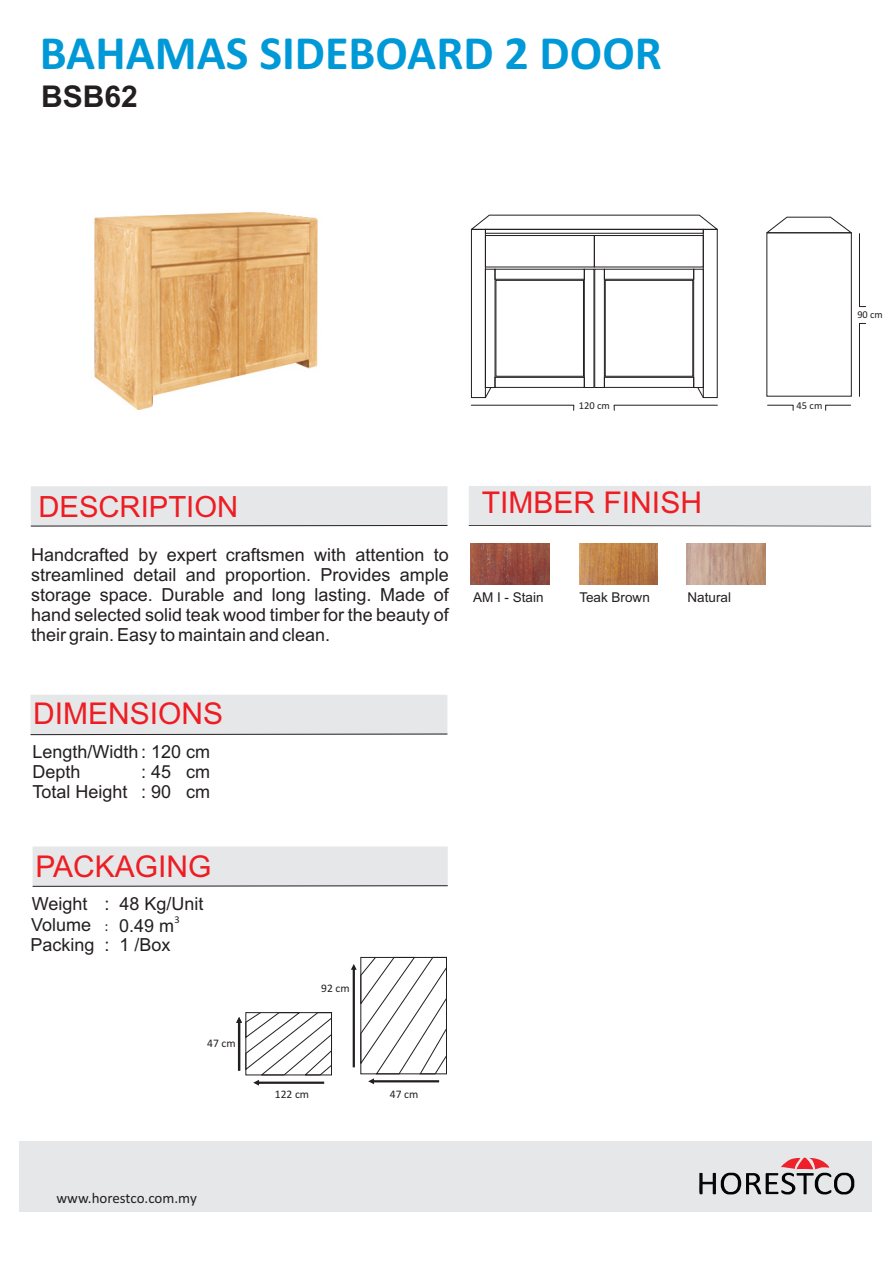
<style>
.page{position:relative;width:893px;height:1263px;background:#fff}
.page>*{position:absolute;margin:0;border:0;box-sizing:border-box;transform-origin:0 0}
.t1{font:700 48px "Calibri";color:#0099d8}
.t2{font:30px "Arial";color:#ee1d23}
.t3{font:700 30px "Arial";color:#231f20}
.t4{font:29.25px "Arial";color:#ee1d23}
.t5{font:18px/20.1px "Arial";color:#231f20}
.t6{font:15px "Calibri";letter-spacing:-.005em;color:#231f20}
.t7{font:13.5px "Arial";color:#231f20}
.t8{font:11.55px "Calibri";color:#231f20}
.t9{font:10.5px "Calibri";color:#231f20}
.t10{font:10.35px "Calibri";color:#231f20}
.s1{font-family:"Calibri";font-size:15px}
</style>
<div class="page">
<div style="left:31px;top:486px;width:416px;height:40px;background:#e6e7e9"></div>
<svg style="left:30px;top:525px;width:418px;height:1px"></svg>
<div style="left:30px;top:695px;width:417px;height:39px;background:#e6e7e9"></div>
<svg style="left:30px;top:734px;width:418px;height:1px"></svg>
<div style="left:33px;top:846px;width:415px;height:40px;background:#e6e7e9"></div>
<svg style="left:32px;top:885px;width:416px;height:2px"></svg>
<div style="left:468px;top:486px;width:404px;height:41px;background:#e6e7e9"></div>
<svg style="left:614px;top:405px;width:104px;height:6px"></svg>
<svg style="left:471px;top:405px;width:103px;height:6px"></svg>
<svg style="left:859px;top:323px;width:7px;height:74px"></svg>
<svg style="left:859px;top:233px;width:7px;height:74px"></svg>
<svg style="left:825px;top:405px;width:26px;height:6px"></svg>
<svg style="left:767px;top:405px;width:26px;height:6px"></svg>
<div style="left:19px;top:1141px;width:852px;height:70px;background:#e6e7e9"></div>
<svg style="left:699px;top:1158px;width:155px;height:36px"></svg>
<svg style="left:236px;top:1012px;width:96px;height:74px"></svg>
<svg style="left:351px;top:956px;width:96px;height:128px"></svg>
<img style="left:471px;top:544px;width:78px;height:41px">
<div style="left:471px;top:229px;width:15px;height:169px;border:1px solid #231f20"></div>
<div style="left:703px;top:229px;width:14px;height:169px;border:1px solid #231f20"></div>
<div style="left:485px;top:269px;width:10px;height:119px;border:1px solid #231f20"></div>
<div style="left:693px;top:269px;width:10px;height:119px;border:1px solid #231f20"></div>
<div style="left:584px;top:269px;width:10px;height:119px;border:1px solid #231f20"></div>
<div style="left:594px;top:269px;width:11px;height:119px;border:1px solid #231f20"></div>
<div style="left:485px;top:235px;width:110px;height:32px;border:1px solid #231f20"></div>
<div style="left:594px;top:235px;width:109px;height:32px;border:1px solid #231f20"></div>
<svg style="left:470px;top:214px;width:248px;height:20px"></svg>
<div style="left:495px;top:377px;width:89px;height:11px;border:1px solid #231f20"></div>
<div style="left:604px;top:377px;width:90px;height:11px;border:1px solid #231f20"></div>
<svg style="left:485px;top:387px;width:7px;height:11px"></svg>
<svg style="left:697px;top:387px;width:7px;height:11px"></svg>
<div style="left:496px;top:280px;width:88px;height:96px;border:1px solid #231f20"></div>
<div style="left:605px;top:280px;width:88px;height:96px;border:1px solid #231f20"></div>
<svg style="left:766px;top:217px;width:86px;height:16px"></svg>
<img style="left:94px;top:212px;width:224px;height:198px">
<img style="left:687px;top:544px;width:78px;height:41px">
<img style="left:579px;top:544px;width:79px;height:41px">
<h1 class="t1" style="left:40px;top:33px;width:623px">BAHAMAS SIDEBOARD 2 DOOR</h1>
<h2 class="t3" style="left:41px;top:85px;width:98px">BSB62</h2>
<p class="t9" style="left:579px;top:401px;width:33px">120 cm</p>
<h3 class="t4" style="left:38px;top:495px;width:201px">DESCRIPTION</h3>
<p class="t5" style="left:31px;top:546px;width:419px;text-align:justify">Handcrafted by expert craftsmen with attention to streamlined detail and proportion. Provides ample storage space. Durable and long lasting. Made of hand selected solid teak wood timber for the beauty of their grain. Easy to maintain and clean.</p>
<h2 class="t2" style="left:33px;top:702px;width:192px">DIMENSIONS</h2>
<p class="t5" style="left:33px;top:743px;width:179px">Length/Width: 120 cm<br>Depth<br>Total Height</p>
<p class="t5" style="left:141px;top:763px;width:71px">: 45 cm : 90 cm</p>
<h2 class="t2" style="left:35px;top:855px;width:178px">PACKAGING</h2>
<p class="t5" style="left:31px;top:895px;width:79px">Weight<br>Volume <span class="s1">:</span></p>
<p class="t5" style="left:105px;top:895px;width:101px">: 48 Kg/Unit</p>
<p class="t5" style="left:119px;top:917px;width:57px">0.49 m</p>
<p class="t10" style="left:174px;top:915px;width:7px">3</p>
<p class="t5" style="left:31px;top:936px;width:141px">Packing : 1 /Box</p>
<p class="t8" style="left:207px;top:1039px;width:30px">47 cm</p>
<p class="t8" style="left:321px;top:983px;width:30px">92 cm</p>
<p class="t8" style="left:275px;top:1089px;width:36px">122 cm</p>
<p class="t8" style="left:390px;top:1089px;width:30px">47 cm</p>
<h2 class="t2" style="left:482px;top:491px;width:222px">TIMBER FINISH</h2>
<p class="t7" style="left:473px;top:592px;width:72px">AM I - Stain</p>
<p class="t7" style="left:579px;top:592px;width:72px">Teak Brown</p>
<p class="t7" style="left:687px;top:592px;width:45px">Natural</p>
<p class="t6" style="left:57px;top:1191px;width:142px">www.horestco.com.my</p>
<p class="t9" style="left:796px;top:401px;width:27px">45 cm</p>
<p class="t9" style="left:857px;top:310px;width:27px">90 cm</p>
</div>
